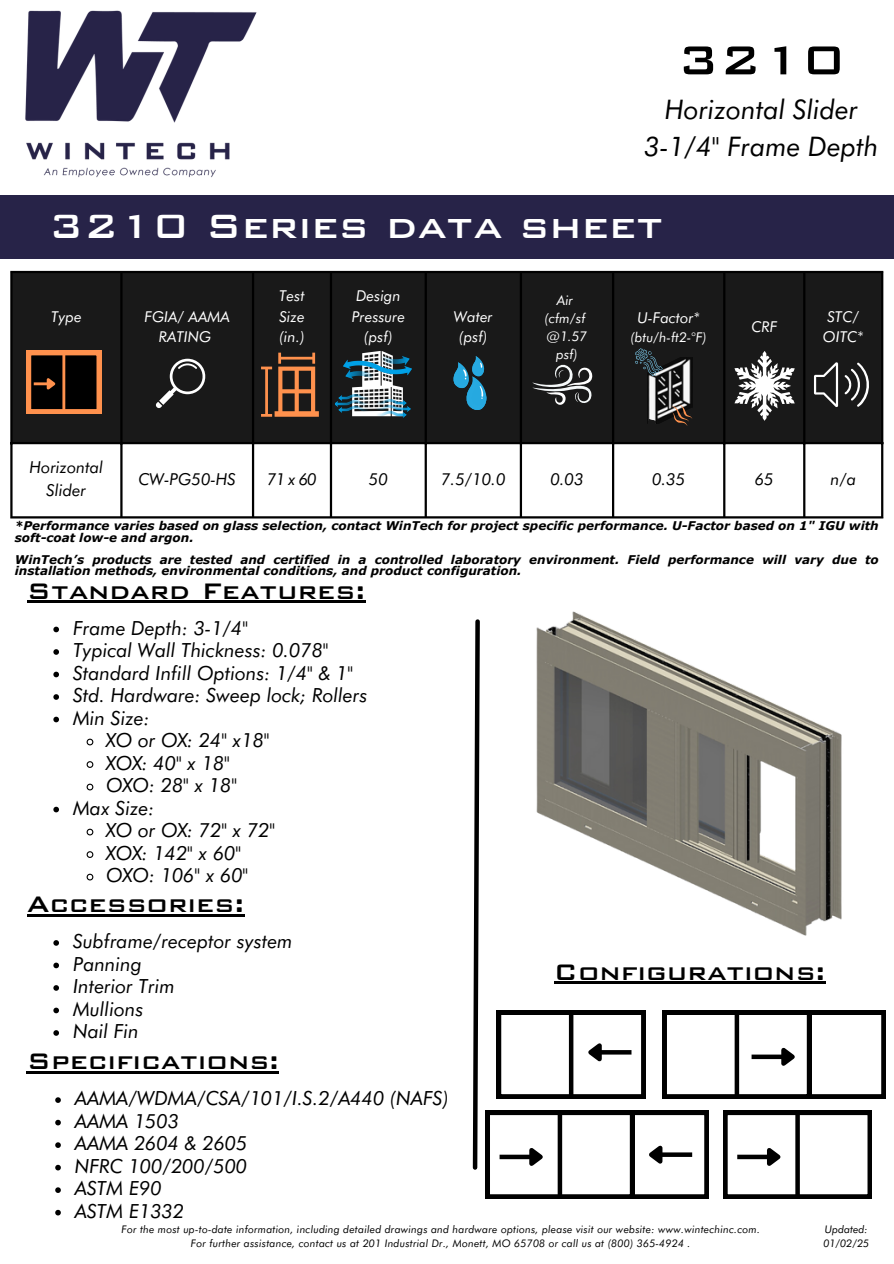
<style>
.page{position:relative;width:894px;height:1264px;background:#fff}
.page>*{position:absolute;margin:0;border:0;box-sizing:border-box;transform-origin:0 0}
.t1{font:500 54px "Bank Gothic BT";color:#000}
.t2{font:500 45px "Bank Gothic BT";color:#fff}
.t3{font:500 30px "Bank Gothic BT";color:#000}
.t4{font:italic 27px/37.2px "Futura BT";color:#000;text-align:center}
.t5{font:italic 19.5px "Futura BT";color:#000}
.t6{font:italic 16.5px/22.5px "Futura BT";color:#000;text-align:center}
.t7{font:italic 15px/20.2px "Futura BT";color:#fff;text-align:center}
.t8{font:italic 13.5px/18px "Futura BT";color:#fff;text-align:center}
.t9{font:italic 700 12px/11.2px "Verdana Pro";color:#000}
.t10{font:italic 10.5px/14px "Futura BT";letter-spacing:.02em;color:#000;text-align:center}
.t11{font:italic 10.5px "Futura BT";color:#000}
</style>
<div class="page">
<img style="left:25px;top:10px;width:232px;height:168px">
<div style="left:0;top:195px;width:893px;height:63px;background:#272348"></div>
<hr style="left:27px;top:601px;width:338px;height:2px;background:#000">
<svg style="left:53px;top:626px;width:6px;height:6px"></svg>
<svg style="left:53px;top:649px;width:6px;height:5px"></svg>
<svg style="left:53px;top:671px;width:6px;height:6px"></svg>
<svg style="left:53px;top:694px;width:6px;height:5px"></svg>
<svg style="left:53px;top:716px;width:6px;height:6px"></svg>
<svg style="left:86px;top:738px;width:8px;height:8px"></svg>
<svg style="left:86px;top:761px;width:8px;height:7px"></svg>
<svg style="left:86px;top:783px;width:8px;height:8px"></svg>
<svg style="left:53px;top:806px;width:6px;height:6px"></svg>
<svg style="left:86px;top:828px;width:8px;height:8px"></svg>
<svg style="left:86px;top:851px;width:8px;height:7px"></svg>
<svg style="left:86px;top:873px;width:8px;height:8px"></svg>
<div style="left:13px;top:273px;width:867px;height:169px;background:#191919"></div>
<hr style="left:10px;top:273px;width:3px;height:243px;background:#000">
<hr style="left:120px;top:273px;width:2px;height:243px;background:#000">
<hr style="left:252px;top:273px;width:2px;height:243px;background:#000">
<hr style="left:330px;top:273px;width:2px;height:243px;background:#000">
<hr style="left:424px;top:273px;width:3px;height:243px;background:#000">
<hr style="left:519px;top:273px;width:3px;height:243px;background:#000">
<hr style="left:611px;top:273px;width:3px;height:243px;background:#000">
<hr style="left:723px;top:273px;width:2px;height:243px;background:#000">
<hr style="left:802px;top:273px;width:3px;height:243px;background:#000">
<hr style="left:880px;top:273px;width:3px;height:243px;background:#000">
<hr style="left:10px;top:271px;width:873px;height:2px;background:#000">
<hr style="left:10px;top:442px;width:873px;height:2px;background:#000">
<hr style="left:10px;top:516px;width:873px;height:2px;background:#000">
<svg style="left:452px;top:356px;width:34px;height:55px"></svg>
<svg style="left:532px;top:360px;width:60px;height:47px"></svg>
<svg style="left:156px;top:359px;width:51px;height:49px"></svg>
<svg style="left:352px;top:351px;width:50px;height:65px"></svg>
<img style="left:376px;top:400px;width:34px;height:18px">
<img style="left:344px;top:356px;width:67px;height:22px">
<img style="left:335px;top:394px;width:33px;height:18px">
<svg style="left:813px;top:362px;width:58px;height:45px"></svg>
<svg style="left:261px;top:352px;width:57px;height:65px"></svg>
<svg style="left:734px;top:351px;width:60px;height:69px"></svg>
<img style="left:647px;top:357px;width:45px;height:46px">
<div style="left:643px;top:424px;width:15px;height:6px;background:#191919"></div>
<svg style="left:632px;top:346px;width:48px;height:34px"></svg>
<svg style="left:647px;top:403px;width:48px;height:28px"></svg>
<svg style="left:27px;top:351px;width:74px;height:62px"></svg>
<hr style="left:27px;top:914px;width:217px;height:2px;background:#000">
<svg style="left:53px;top:940px;width:6px;height:5px"></svg>
<svg style="left:53px;top:962px;width:6px;height:6px"></svg>
<svg style="left:53px;top:985px;width:6px;height:5px"></svg>
<svg style="left:53px;top:1007px;width:6px;height:6px"></svg>
<svg style="left:53px;top:1030px;width:6px;height:5px"></svg>
<hr style="left:27px;top:1071px;width:252px;height:2px;background:#000">
<svg style="left:55px;top:1097px;width:6px;height:5px"></svg>
<svg style="left:55px;top:1119px;width:6px;height:6px"></svg>
<svg style="left:55px;top:1142px;width:6px;height:5px"></svg>
<svg style="left:55px;top:1164px;width:6px;height:6px"></svg>
<svg style="left:55px;top:1187px;width:6px;height:5px"></svg>
<svg style="left:55px;top:1209px;width:6px;height:6px"></svg>
<svg style="left:472px;top:617px;width:413px;height:581px"></svg>
<p class="t1" style="left:677px;top:31px;width:168px">3210</p>
<p class="t4" style="left:644px;top:90px;width:236px">Horizontal Slider<br>3-1/4" Frame Depth</p>
<p class="t2" style="left:49px;top:201px;width:615px">3210 Series data sheet</p>
<p class="t7" style="left:51px;top:306px;width:32px">Type</p>
<p class="t7" style="left:145px;top:306px;width:87px">FGIA/ AAMA<br>RATING</p>
<p class="t7" style="left:279px;top:286px;width:27px;text-align:justify">Test Size (in.)</p>
<p class="t7" style="left:351px;top:286px;width:55px">Design<br>Pressure (psf)</p>
<p class="t7" style="left:454px;top:306px;width:40px">Water (psf)</p>
<p class="t8" style="left:556px;top:291px;width:18px">Air</p>
<p class="t8" style="left:544px;top:309px;width:43px">(cfm/sf</p>
<p class="t8" style="left:546px;top:327px;width:42px">@1.57 psf)</p>
<p class="t7" style="left:637px;top:307px;width:64px">U-Factor*</p>
<p class="t8" style="left:630px;top:328px;width:78px">(btu/h-ft2-°F)</p>
<p class="t7" style="left:751px;top:316px;width:27px">CRF</p>
<p class="t7" style="left:822px;top:306px;width:42px;text-align:left">STC/<br>OITC*</p>
<p class="t6" style="left:30px;top:456px;width:75px">Horizontal<br>Slider</p>
<p class="t6" style="left:138px;top:467px;width:99px">CW-PG50-HS</p>
<p class="t6" style="left:267px;top:467px;width:51px">71 x 60</p>
<p class="t6" style="left:369px;top:467px;width:20px">50</p>
<p class="t6" style="left:441px;top:467px;width:66px">7.5/10.0</p>
<p class="t6" style="left:550px;top:467px;width:35px">0.03</p>
<p class="t6" style="left:652px;top:467px;width:35px">0.35</p>
<p class="t6" style="left:754px;top:467px;width:20px">65</p>
<p class="t6" style="left:830px;top:467px;width:27px">n/a</p>
<p class="t9" style="left:15px;top:520px;width:865px">*Performance varies based on glass selection, contact WinTech for project specific performance. U-Factor based on 1" IGU with soft-coat low-e and argon.</p>
<p class="t9" style="left:15px;top:553px;width:865px">WinTech’s products are tested and certified in a controlled laboratory environment. Field performance will vary due to installation methods, environmental conditions, and product configuration.</p>
<p class="t3" style="left:27px;top:574px;width:340px">Standard Features:</p>
<h1 class="t5" style="left:73px;top:615px;width:176px">Frame Depth: 3-1/4"</h1>
<h4 class="t5" style="left:73px;top:638px;width:257px">Typical Wall Thickness: 0.078"</h4>
<h2 class="t5" style="left:73px;top:660px;width:281px">Standard Infill Options: 1/4" &amp; 1"</h2>
<p class="t5" style="left:73px;top:683px;width:296px">Std. Hardware: Sweep lock; Rollers</p>
<p class="t5" style="left:73px;top:705px;width:78px">Min Size:</p>
<p class="t5" style="left:106px;top:728px;width:165px">XO or OX: 24" x18"</p>
<p class="t5" style="left:106px;top:750px;width:125px">XOX: 40" x 18"</p>
<p class="t5" style="left:106px;top:773px;width:132px">OXO: 28" x 18"</p>
<p class="t5" style="left:73px;top:795px;width:83px">Max Size:</p>
<p class="t5" style="left:106px;top:818px;width:170px">XO or OX: 72" x 72"</p>
<p class="t5" style="left:106px;top:840px;width:136px">XOX: 142" x 60"</p>
<p class="t5" style="left:106px;top:863px;width:143px">OXO: 106" x 60"</p>
<p class="t3" style="left:27px;top:887px;width:219px">Accessories:</p>
<p class="t5" style="left:73px;top:929px;width:221px">Subframe/receptor system</p>
<p class="t5" style="left:73px;top:951px;width:70px">Panning</p>
<p class="t5" style="left:73px;top:974px;width:103px">Interior Trim</p>
<p class="t5" style="left:73px;top:996px;width:72px">Mullions</p>
<p class="t5" style="left:73px;top:1019px;width:67px">Nail Fin</p>
<p class="t3" style="left:27px;top:1044px;width:254px">Specifications:</p>
<p class="t5" style="left:75px;top:1086px;width:375px">AAMA/WDMA/CSA/101/I.S.2/A440 (NAFS)</p>
<p class="t5" style="left:75px;top:1108px;width:106px">AAMA 1503</p>
<p class="t5" style="left:75px;top:1131px;width:174px">AAMA 2604 &amp; 2605</p>
<p class="t5" style="left:75px;top:1153px;width:174px">NFRC 100/200/500</p>
<p class="t5" style="left:75px;top:1176px;width:88px">ASTM E90</p>
<p class="t5" style="left:75px;top:1198px;width:111px">ASTM E1332</p>
<p class="t3" style="left:554px;top:955px;width:273px">Configurations:</p>
<h6 class="t10" style="left:121px;top:1222px;width:639px">For the most up-to-date information, including detailed drawings and hardware options, please visit our website: www.wintechinc.com.<br>For further assistance, contact us at 201 Industrial Dr., Monett, MO 65708 or call us at (800) 365-4924 .</h6>
<h6 class="t11" style="left:824px;top:1222px;width:44px">Updated:</h6>
<h3 class="t10" style="left:823px;top:1236px;width:47px">01/02/25</h3>
</div>
